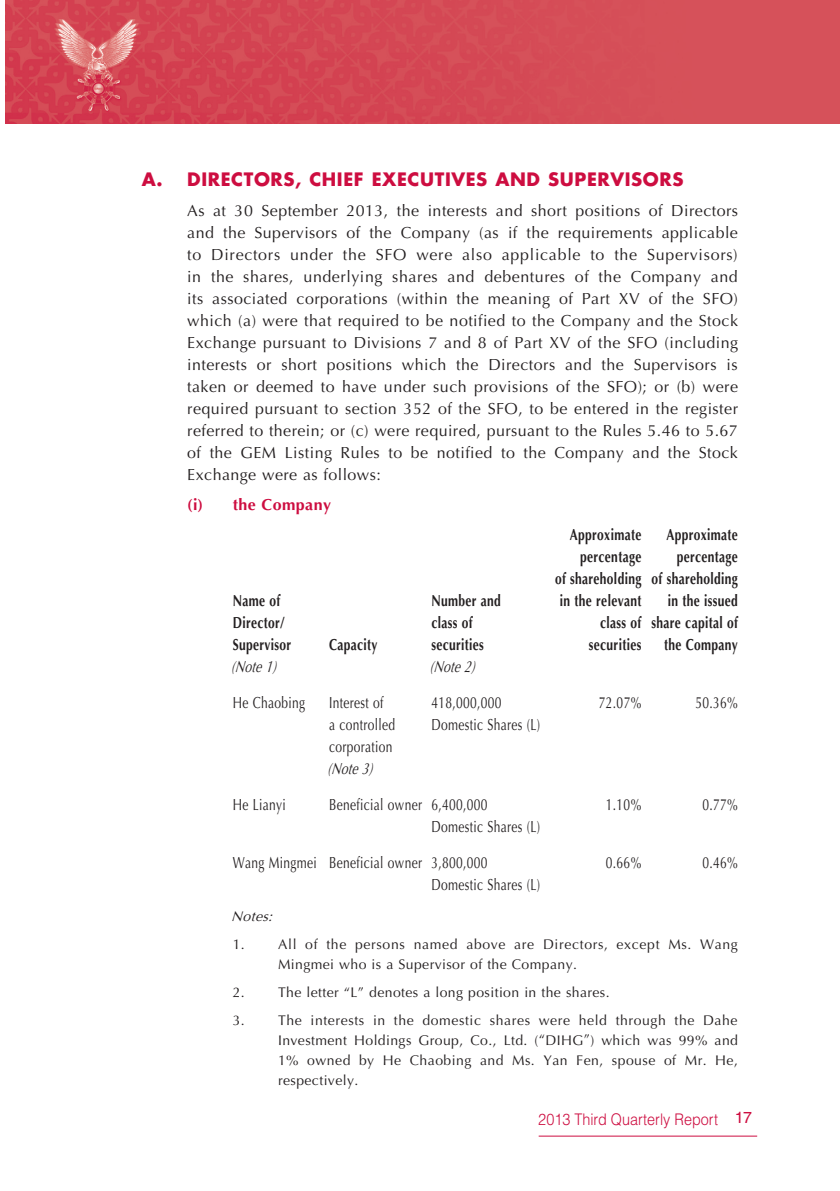
<style>
.page{position:relative;width:840px;height:1191px;background:#fff}
.page>*{position:absolute;margin:0;border:0;box-sizing:border-box;transform-origin:0 0}
._4__副標題{font:700 18px "Futura Std";letter-spacing:.035em;color:#cd0d40}
._1__內文{font:16px/22px "Optima LT Std";letter-spacing:.03em;color:#231f20;text-align:justify}
._1__內文-2{font:16px "Optima LT Std";letter-spacing:.03em;color:#231f20;scale:.75 1}
._1__內文-3{font:700 16px/22px "Optima LT Std";letter-spacing:.03em;color:#231f20;text-align:right;scale:.75 1}
.t1{font:300 16px "Helvetica LT Std";color:#cd0d40;scale:.9 1}
._1__內文-4{font:italic 16px "Optima LT Std";color:#231f20;scale:.75 1}
._1__內文-5{font:700 16px "Optima LT Std";letter-spacing:.03em;color:#cd0d40}
._2__附註內文{font:14px/20px "Optima LT Std";letter-spacing:.03em;color:#231f20}
._2__附註內文-2{font:italic 14px "Optima LT Std";color:#231f20}
.s1{font-weight:400}
</style>
<div class="page">
<img style="left:6px;top:0;width:833px;height:123px">
<hr style="left:538px;top:1135px;width:218px;height:1px;background:#cd0d40">
<p class="_4__副標題" style="left:142px;top:167px;width:543px">A. DIRECTORS, CHIEF EXECUTIVES AND SUPERVISORS</p>
<p class="_1__內文" style="left:187px;top:200px;width:552px">As at 30 September 2013, the interests and short positions of Directors and the Supervisors of the Company (as if the requirements applicable to Directors under the SFO were also applicable to the Supervisors) in the shares, underlying shares and debentures of the Company and its associated corporations (within the meaning of Part XV of the SFO) which (a) were that required to be notified to the Company and the Stock Exchange pursuant to Divisions 7 and 8 of Part XV of the SFO (including interests or short positions which the Directors and the Supervisors is taken or deemed to have under such provisions of the SFO); or (b) were required pursuant to section 352 of the SFO, to be entered in the register referred to therein; or (c) were required, pursuant to the Rules 5.46 to 5.67 of the GEM Listing Rules to be notified to the Company and the Stock Exchange were as follows:</p>
<p class="_1__內文-5" style="left:187px;top:495px;width:145px">(i) the Company</p>
<p class="_1__內文-3" style="left:232px;top:590px;width:65px">Name of</p>
<p class="_1__內文-3" style="left:232px;top:612px;width:71px">Director/</p>
<p class="_1__內文-3" style="left:232px;top:634px;width:79px">Supervisor</p>
<p class="_1__內文-3" style="left:329px;top:634px;width:66px">Capacity</p>
<p class="_1__內文-3" style="left:431px;top:590px;width:94px">Number and</p>
<p class="_1__內文-3" style="left:431px;top:612px;width:56px">class of</p>
<p class="_1__內文-3" style="left:431px;top:634px;width:71px">securities</p>
<p class="_1__內文-4" style="left:231px;top:657px;width:68px">(Note 1)</p>
<p class="_1__內文-4" style="left:429px;top:657px;width:68px">(Note 2)</p>
<p class="_1__內文-2" style="left:232px;top:693px;width:98px">He Chaobing</p>
<p class="_1__內文-2" style="left:329px;top:693px;width:74px">Interest of</p>
<p class="_1__內文-2" style="left:329px;top:715px;width:90px">a controlled</p>
<p class="_1__內文-2" style="left:329px;top:737px;width:86px">corporation</p>
<p class="_1__內文-4" style="left:327px;top:759px;width:68px">(Note 3)</p>
<p class="_1__內文-2" style="left:431px;top:693px;width:95px">418,000,000</p>
<p class="_1__內文-2" style="left:431px;top:715px;width:146px">Domestic Shares (L)</p>
<p class="_1__內文-2" style="left:232px;top:795px;width:72px">He Lianyi</p>
<p class="_1__內文-2" style="left:329px;top:795px;width:125px">Beneficial owner</p>
<p class="_1__內文-2" style="left:431px;top:795px;width:76px">6,400,000</p>
<p class="_1__內文-2" style="left:431px;top:817px;width:146px">Domestic Shares (L)</p>
<p class="_1__內文-2" style="left:232px;top:853px;width:114px">Wang Mingmei</p>
<p class="_1__內文-2" style="left:329px;top:853px;width:125px">Beneficial owner</p>
<p class="_1__內文-2" style="left:431px;top:853px;width:76px">3,800,000</p>
<p class="_1__內文-2" style="left:431px;top:875px;width:146px">Domestic Shares (L)</p>
<p class="_1__內文-3" style="left:569px;top:524px;width:97px">Approximate percentage</p>
<p class="_1__內文-3" style="left:554px;top:568px;width:116px">of shareholding</p>
<p class="_1__內文-3" style="left:559px;top:590px;width:110px">in the relevant</p>
<p class="_1__內文-3" style="left:588px;top:612px;width:71px">class of securities</p>
<p class="_1__內文-3" style="left:666px;top:524px;width:97px">Approximate</p>
<p class="_1__內文-3" style="left:676px;top:546px;width:83px">percentage</p>
<p class="_1__內文-3" style="left:651px;top:568px;width:116px">of shareholding</p>
<p class="_1__內文-3" style="left:667px;top:590px;width:95px">in the issued</p>
<p class="_1__內文-3" style="left:651px;top:612px;width:116px">share capital of</p>
<p class="_1__內文-3" style="left:663px;top:634px;width:100px">the Company</p>
<p class="_1__內文-2" style="left:598px;top:693px;width:58px">72.07%</p>
<p class="_1__內文-2" style="left:695px;top:693px;width:58px">50.36%</p>
<p class="_1__內文-2" style="left:605px;top:795px;width:49px">1.10%</p>
<p class="_1__內文-2" style="left:702px;top:795px;width:49px">0.77%</p>
<p class="_1__內文-2" style="left:605px;top:853px;width:49px">0.66%</p>
<p class="_1__內文-2" style="left:702px;top:853px;width:49px">0.46%</p>
<p class="_2__附註內文-2" style="left:231px;top:908px;width:47px">Notes:</p>
<p class="_2__附註內文" style="left:278px;top:934px;width:461px;text-indent:-45px">1. All of the persons named above are Directors, except Ms. Wang<br>Mingmei who is a Supervisor of the Company.</p>
<p class="_2__附註內文" style="left:232px;top:982px;width:378px">2. The letter “L” denotes a long position in the shares.</p>
<p class="_2__附註內文" style="left:278px;top:1010px;width:461px;text-align:justify;text-indent:-45px">3. The interests in the domestic shares were held through the Dahe Investment Holdings Group, Co., Ltd. (“DIHG”) which was 99% and 1% owned by He Chaobing and Ms. Yan Fen, spouse of Mr. He, respectively.</p>
<p class="t1" style="left:538px;top:1109px;width:239px">2013 Third Quarterly Report <span class="s1">17</span></p>
</div>
